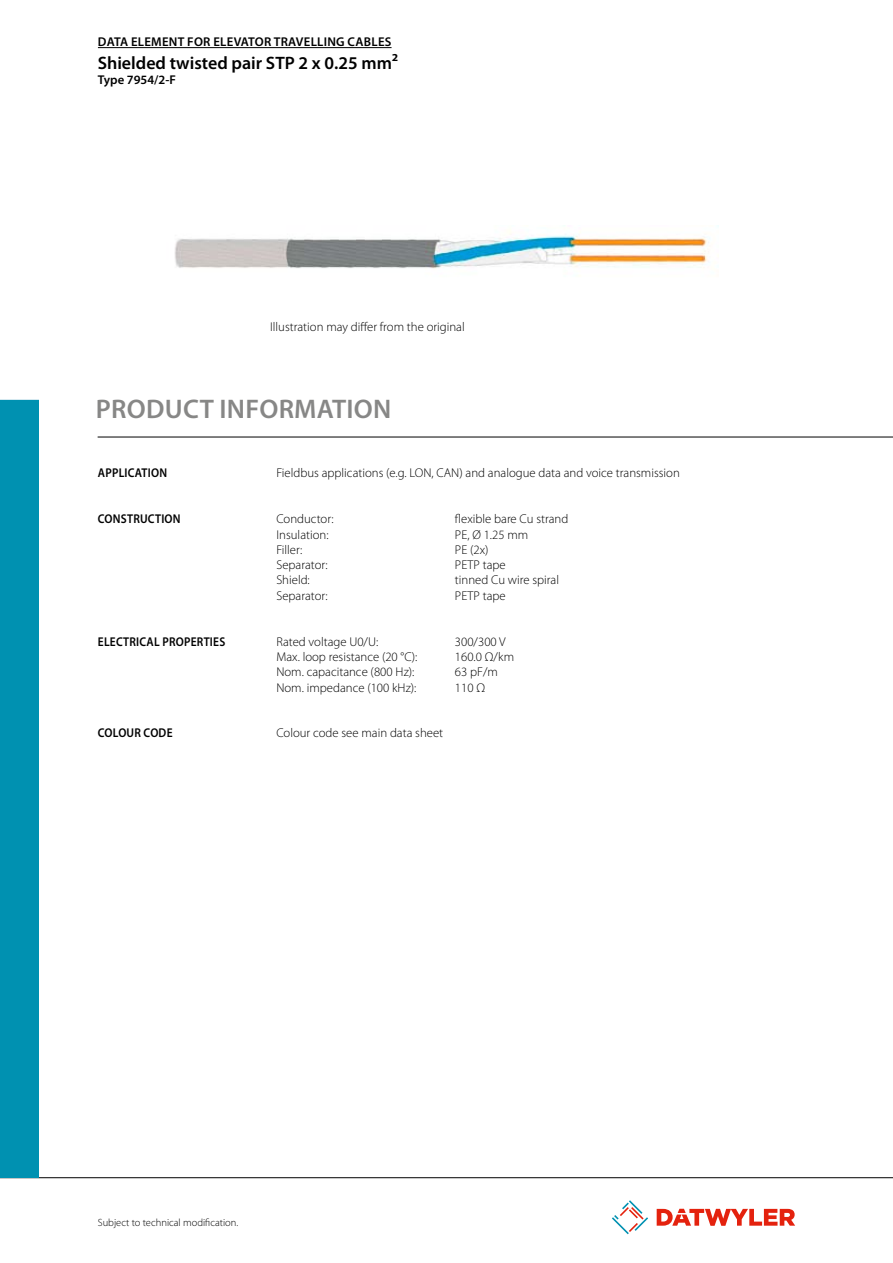
<style>
.page{position:relative;width:893px;height:1263px;background:#fff}
.page>*{position:absolute;margin:0;border:0;box-sizing:border-box;transform-origin:0 0}
.t1{font:600 27px "Myriad Pro";letter-spacing:.01em;color:#878786}
.t2{font:600 18px "Myriad Pro";color:#000}
.t3{font:300 12.75px "Myriad Pro";color:#000}
.t4{font:600 12.75px "Myriad Pro";letter-spacing:.02em;color:#000;scale:.9 1}
.t5{font:600 12.75px "Myriad Pro";letter-spacing:.02em;color:#000}
.t6{font:300 10.5px "Myriad Pro";color:#000}
</style>
<div class="page">
<hr style="left:98px;top:437px;width:795px;height:1px;background:#000">
<svg style="left:612px;top:1200px;width:36px;height:34px"></svg>
<svg style="left:657px;top:1209px;width:138px;height:17px"></svg>
<hr style="left:0;top:1177px;width:893px;height:1px;background:#000">
<div style="left:0;top:400px;width:38px;height:777px;background:#0091b1"></div>
<hr style="left:98px;top:47px;width:294px;height:1px;background:#000">
<img style="left:174px;top:225px;width:545px;height:44px">
<p class="t5" style="left:98px;top:34px;width:295px">DATA ELEMENT FOR ELEVATOR TRAVELLING CABLES</p>
<h2 class="t2" style="left:98px;top:51px;width:179px">SHIELDED TWISTED PAIR STP</h2>
<h2 class="t2" style="left:299px;top:51px;width:101px">2 X 0.25 MM²</h2>
<p class="t5" style="left:98px;top:72px;width:80px">TYPE 7954/2-F</p>
<p class="t3" style="left:270px;top:319px;width:196px">Illustration may differ from the original</p>
<h1 class="t1" style="left:96px;top:392px;width:297px">PRODUCT INFORMATION</h1>
<p class="t4" style="left:98px;top:465px;width:78px">APPLICATION</p>
<p class="t4" style="left:98px;top:511px;width:93px">CONSTRUCTION</p>
<p class="t4" style="left:98px;top:633px;width:143px">ELECTRICAL PROPERTIES</p>
<p class="t4" style="left:98px;top:725px;width:83px">COLOUR CODE</p>
<p class="t3" style="left:276px;top:465px;width:405px">Fieldbus applications (e.g. LON, CAN) and analogue data and voice transmission</p>
<p class="t3" style="left:276px;top:511px;width:59px">Conductor:</p>
<p class="t3" style="left:455px;top:511px;width:115px">flexible bare Cu strand</p>
<p class="t3" style="left:276px;top:527px;width:54px">Insulation:</p>
<p class="t3" style="left:455px;top:527px;width:75px">PE, Ø 1.25 mm</p>
<p class="t3" style="left:276px;top:542px;width:27px">Filler:</p>
<p class="t3" style="left:455px;top:542px;width:35px">PE (2x)</p>
<p class="t3" style="left:276px;top:557px;width:53px">Separator:</p>
<p class="t3" style="left:455px;top:557px;width:52px">PETP tape</p>
<p class="t3" style="left:276px;top:572px;width:35px">Shield:</p>
<p class="t3" style="left:455px;top:572px;width:106px">tinned Cu wire spiral</p>
<p class="t3" style="left:276px;top:588px;width:53px">Separator:</p>
<p class="t3" style="left:455px;top:588px;width:52px">PETP tape</p>
<p class="t3" style="left:276px;top:634px;width:103px">Rated voltage U0/U:</p>
<p class="t3" style="left:455px;top:634px;width:52px">300/300 V</p>
<p class="t3" style="left:276px;top:649px;width:143px">Max. loop resistance (20 °C):</p>
<p class="t3" style="left:455px;top:649px;width:61px">160.0 Ω/km</p>
<p class="t3" style="left:276px;top:664px;width:140px">Nom. capacitance (800 Hz):</p>
<p class="t3" style="left:455px;top:664px;width:45px">63 pF/m</p>
<p class="t3" style="left:276px;top:680px;width:142px">Nom. impedance (100 kHz):</p>
<p class="t3" style="left:455px;top:680px;width:32px">110 Ω</p>
<p class="t3" style="left:276px;top:725px;width:168px">Colour code see main data sheet</p>
<p class="t6" style="left:98px;top:1216px;width:142px">Subject to technical modification.</p>
</div>
